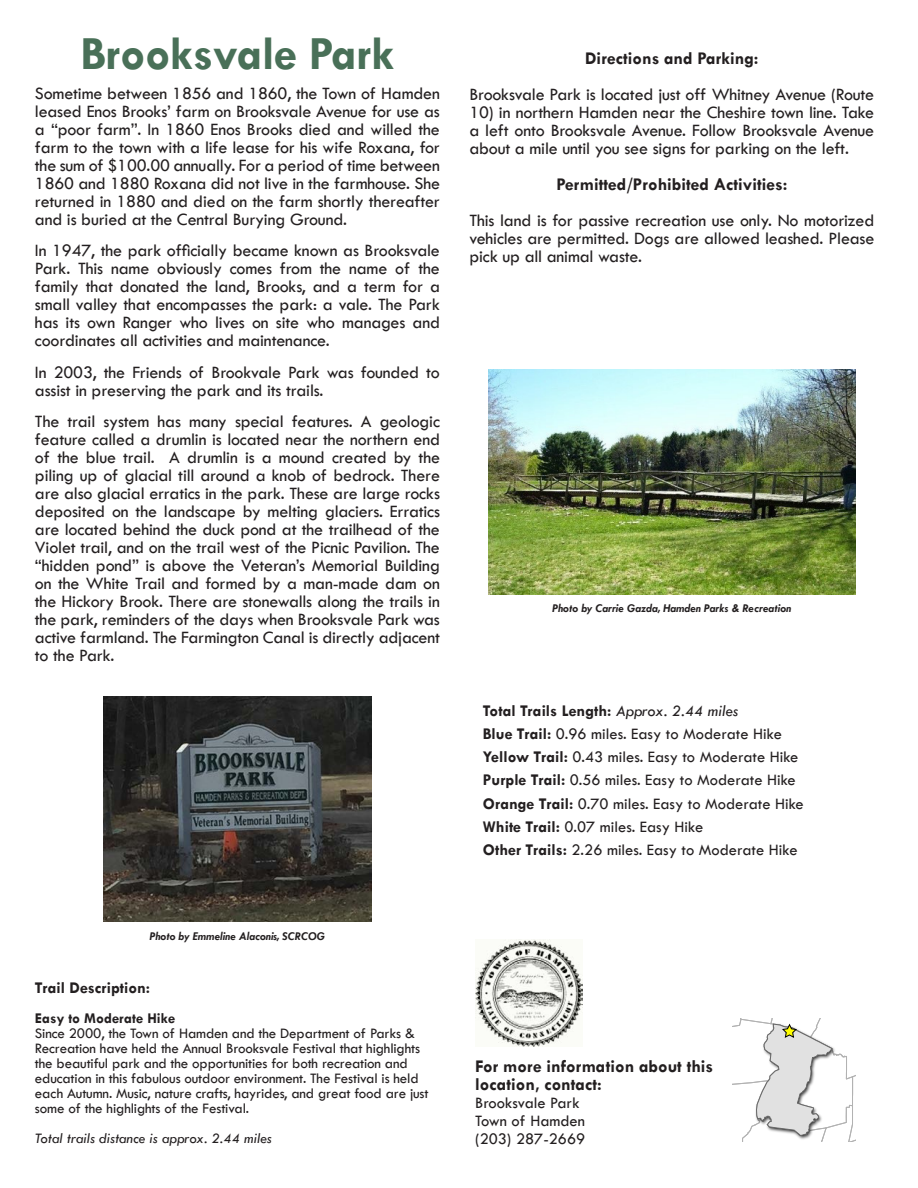
<style>
.page{position:relative;width:918px;height:1188px;background:#fff}
.page>*{position:absolute;margin:0;border:0;box-sizing:border-box;transform-origin:0 0}
.t1{font:700 48px "Tw Cen";letter-spacing:-.01em;color:#497058}
.t2{font:18px/18px "Tw Cen";letter-spacing:-.01em;color:#231f20;text-align:justify}
.t3{font:700 18px/18px "Tw Cen";color:#231f20}
.t4{font:16.5px "Tw Cen";color:#231f20}
.t5{font:700 16.5px "Tw Cen";color:#231f20}
.t6{font:15px/15px "Tw Cen";letter-spacing:-.01em;color:#231f20}
.t7{font:italic 15px "Tw Cen";color:#231f20}
.t8{font:700 15px "Tw Cen";color:#231f20}
.t9{font:italic 700 12px "Tw Cen";color:#231f20}
.s1{font-weight:400;font-style:italic}
.s2{font-weight:700}
</style>
<div class="page">
<img style="left:488px;top:369px;width:367px;height:226px">
<img style="left:475px;top:940px;width:107px;height:106px">
<svg style="left:733px;top:1019px;width:122px;height:122px"></svg>
<img style="left:104px;top:697px;width:267px;height:225px">
<p class="t1" style="left:81px;top:25px;width:315px">Brooksvale Park</p>
<p class="t2" style="left:35px;top:84px;width:407px">Sometime between 1856 and 1860, the Town of Hamden leased Enos Brooks’ farm on Brooksvale Avenue for use as a “poor farm”. In 1860 Enos Brooks died and willed the farm to the town with a life lease for his wife Roxana, for the sum of $100.00 annually. For a period of time between 1860 and 1880 Roxana did not live in the farmhouse. She returned in 1880 and died on the farm shortly thereafter and is buried at the Central Burying Ground.</p>
<p class="t2" style="left:35px;top:242px;width:407px">In 1947, the park officially became known as Brooksvale Park. This name obviously comes from the name of the family that donated the land, Brooks, and a term for a small valley that encompasses the park: a vale. The Park has its own Ranger who lives on site who manages and coordinates all activities and maintenance.</p>
<p class="t2" style="left:35px;top:363px;width:406px">In 2003, the Friends of Brookvale Park was founded to assist in preserving the park and its trails.</p>
<p class="t2" style="left:35px;top:413px;width:407px">The trail system has many special features. A geologic feature called a drumlin is located near the northern end of the blue trail. A drumlin is a mound created by the piling up of glacial till around a knob of bedrock. There are also glacial erratics in the park. These are large rocks deposited on the landscape by melting glaciers. Erratics are located behind the duck pond at the trailhead of the Violet trail, and on the trail west of the Picnic Pavilion. The “hidden pond” is above the Veteran’s Memorial Building on the White Trail and formed by a man-made dam on the Hickory Brook. There are stonewalls along the trails in the park, reminders of the days when Brooksvale Park was active farmland. The Farmington Canal is directly adjacent to the Park.</p>
<p class="t9" style="left:150px;top:929px;width:177px">Photo by Emmeline Alaconis, SCRCOG</p>
<p class="t5" style="left:35px;top:978px;width:117px">Trail Description:</p>
<p class="t8" style="left:35px;top:1009px;width:142px">Easy to Moderate Hike</p>
<p class="t6" style="left:35px;top:1025px;width:395px">Since 2000, the Town of Hamden and the Department of Parks &amp; Recreation have held the Annual Brooksvale Festival that highlights the beautiful park and the opportunities for both recreation and education in this fabulous outdoor environment. The Festival is held each Autumn. Music, nature crafts, hayrides, and great food are just some of the highlights of the Festival.</p>
<p class="t7" style="left:35px;top:1129px;width:238px">Total trails distance is approx. 2.44 miles</p>
<p class="t3" style="left:585px;top:49px;width:175px">Directions and Parking:</p>
<p class="t2" style="left:469px;top:85px;width:406px">Brooksvale Park is located just off Whitney Avenue (Route</p>
<p class="t2" style="left:469px;top:103px;width:406px">10) in northern Hamden near the Cheshire town line. Take a left onto Brooksvale Avenue. Follow Brooksvale Avenue about a mile until you see signs for parking on the left.</p>
<p class="t3" style="left:556px;top:175px;width:232px">Permitted/Prohibited Activities:</p>
<p class="t2" style="left:469px;top:211px;width:407px">This land is for passive recreation use only. No motorized vehicles are permitted. Dogs are allowed leashed. Please pick up all animal waste.</p>
<p class="t9" style="left:552px;top:601px;width:240px">Photo by Carrie Gazda, Hamden Parks &amp; Recreation</p>
<p class="t5" style="left:483px;top:700px;width:257px">Total Trails Length: <span class="s1">Approx. 2.44 miles</span></p>
<p class="t4" style="left:483px;top:724px;width:301px"><span class="s2">Blue Trail:</span> 0.96 miles. Easy to Moderate Hike</p>
<p class="t4" style="left:483px;top:747px;width:317px"><span class="s2">Yellow Trail:</span> 0.43 miles. Easy to Moderate Hike</p>
<p class="t4" style="left:483px;top:770px;width:315px"><span class="s2">Purple Trail:</span> 0.56 miles. Easy to Moderate Hike</p>
<p class="t4" style="left:483px;top:793px;width:323px"><span class="s2">Orange Trail:</span> 0.70 miles. Easy to Moderate Hike</p>
<p class="t4" style="left:483px;top:817px;width:222px"><span class="s2">White Trail:</span> 0.07 miles. Easy Hike</p>
<p class="t4" style="left:483px;top:840px;width:316px"><span class="s2">Other Trails:</span> 2.26 miles. Easy to Moderate Hike</p>
<p class="t3" style="left:475px;top:1057px;width:240px">For more information about this location, contact:</p>
<p class="t4" style="left:475px;top:1093px;width:106px">Brooksvale Park</p>
<p class="t4" style="left:475px;top:1111px;width:111px">Town of Hamden</p>
<p class="t4" style="left:475px;top:1129px;width:112px">(203) 287-2669</p>
</div>
